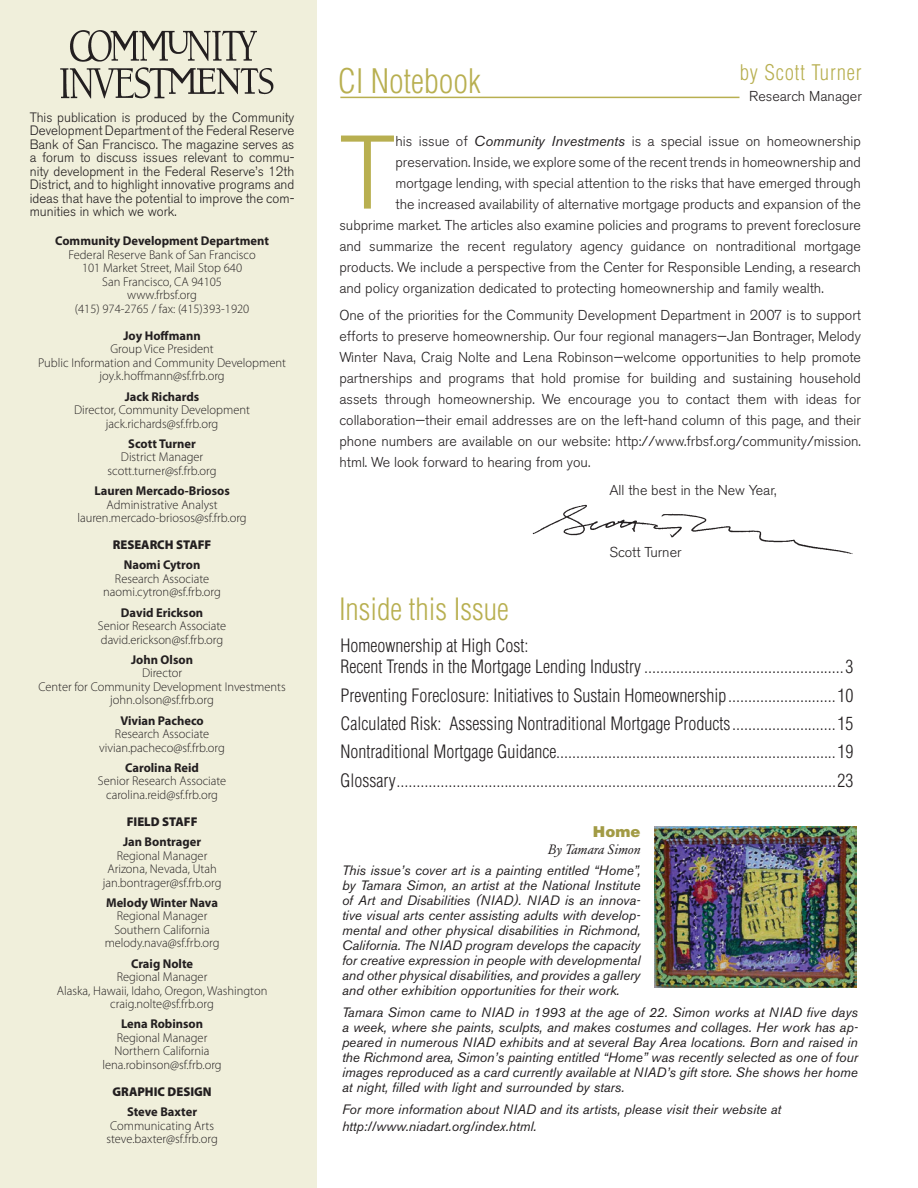
<style>
.page{position:relative;width:918px;height:1188px;background:#fff}
.page>*{position:absolute;margin:0;border:0;box-sizing:border-box;transform-origin:0 0}
.t1{font:300 103.5px "Akzidenz Grotesk BE";color:#b8af50}
.t2{font:300 condensed 33px "Helvetica";color:#b8af50}
.t3{font:300 condensed 30px "Helvetica";color:#b8af50}
.t4{font:300 condensed 21px "Helvetica";letter-spacing:.04em;color:#b8af50}
.t5{font:300 condensed 18px/28.3px "Helvetica";color:#231f20}
.t6{font:900 15px "Helvetica";color:#a29b45}
.t7{font:300 14.25px/21px "Akzidenz Grotesk BE";color:#231f20;text-align:justify}
.t8{font:italic 13.5px/15px "Akzidenz Grotesk BE";color:#231f20;text-align:justify}
.t9{font:300 13.5px/13.5px "Akzidenz Grotesk BE";color:#231f20;text-align:justify}
.t10{font:italic 13.5px "Garamond BE";color:#231f20}
.t11{font:300 12.75px/13.5px "Myriad Pro";color:#231f20;text-align:center}
.t12{font:700 12.75px "Myriad Pro";color:#231f20}
.t13{font:900 12.75px "Myriad Pro";color:#231f20}
.s1{font-weight:400;font-style:italic}
</style>
<div class="page">
<div style="left:0;top:0;width:317px;height:1188px;background:#f0efdb"></div>
<hr style="left:340px;top:97px;width:400px;height:1px;background:#b8af50">
<img style="left:60px;top:30px;width:214px;height:69px">
<img style="left:532px;top:504px;width:321px;height:50px">
<img style="left:654px;top:826px;width:203px;height:162px">
<p class="t9" style="left:30px;top:111px;width:266px">This publication is produced by the Community Development Department of the Federal Reserve Bank of San Francisco. The magazine serves as a forum to discuss issues relevant to commu&shy;nity development in the Federal Reserve’s 12th District, and to highlight innovative programs and ideas that have the potential to improve the com&shy;munities in which we work.</p>
<p class="t12" style="left:55px;top:233px;width:215px">Community Development Department</p>
<p class="t11" style="left:68px;top:248px;width:189px">Federal Reserve Bank of San Francisco<br>101 Market Street, Mail Stop 640<br>San Francisco, CA 94105 www.frbsf.org<br>(415) 974-2765 / fax: (415)393-1920</p>
<p class="t12" style="left:124px;top:327px;width:79px">Joy Hoffmann</p>
<p class="t11" style="left:38px;top:342px;width:249px">Group Vice President<br>Public Information and Community Development joy.k.hoffmann@sf.frb.org</p>
<p class="t12" style="left:125px;top:388px;width:76px">Jack Richards</p>
<p class="t11" style="left:74px;top:403px;width:177px">Director, Community Development jack.richards@sf.frb.org</p>
<p class="t12" style="left:128px;top:435px;width:69px">Scott Turner</p>
<p class="t11" style="left:108px;top:450px;width:111px">District Manager scott.turner@sf.frb.org</p>
<p class="t12" style="left:94px;top:483px;width:137px">Lauren Mercado-Briosos</p>
<p class="t11" style="left:77px;top:498px;width:171px">Administrative Analyst lauren.mercado-briosos@sf.frb.org</p>
<p class="t13" style="left:113px;top:536px;width:100px">RESEARCH STAFF</p>
<p class="t12" style="left:124px;top:557px;width:78px">Naomi Cytron</p>
<p class="t11" style="left:103px;top:572px;width:119px">Research Associate naomi.cytron@sf.frb.org</p>
<p class="t12" style="left:121px;top:604px;width:84px">David Erickson</p>
<p class="t11" style="left:98px;top:619px;width:130px;text-align:left">Senior Research Associate david.erickson@sf.frb.org</p>
<p class="t12" style="left:131px;top:651px;width:63px">John Olson</p>
<p class="t11" style="left:38px;top:666px;width:249px">Director<br>Center for Community Development Investments john.olson@sf.frb.org</p>
<p class="t12" style="left:120px;top:712px;width:85px">Vivian Pacheco</p>
<p class="t11" style="left:99px;top:727px;width:127px">Research Associate vivian.pacheco@sf.frb.org</p>
<p class="t12" style="left:125px;top:759px;width:75px">Carolina Reid</p>
<p class="t11" style="left:98px;top:774px;width:130px">Senior Research Associate carolina.reid@sf.frb.org</p>
<p class="t13" style="left:127px;top:813px;width:72px">FIELD STAFF</p>
<p class="t12" style="left:123px;top:834px;width:80px">Jan Bontrager</p>
<p class="t11" style="left:103px;top:849px;width:120px">Regional Manager<br>Arizona, Nevada, Utah jan.bontrager@sf.frb.org</p>
<p class="t12" style="left:106px;top:894px;width:113px">Melody Winter Nava</p>
<p class="t11" style="left:105px;top:909px;width:116px">Regional Manager<br>Southern California melody.nava@sf.frb.org</p>
<p class="t12" style="left:131px;top:955px;width:64px">Craig Nolte</p>
<p class="t11" style="left:57px;top:970px;width:212px">Regional Manager<br>Alaska, Hawaii, Idaho, Oregon, Washington craig.nolte@sf.frb.org</p>
<p class="t12" style="left:121px;top:1016px;width:84px">Lena Robinson</p>
<p class="t11" style="left:102px;top:1031px;width:121px">Regional Manager<br>Northern California lena.robinson@sf.frb.org</p>
<p class="t13" style="left:112px;top:1083px;width:101px">GRAPHIC DESIGN</p>
<p class="t12" style="left:127px;top:1104px;width:71px">Steve Baxter</p>
<p class="t11" style="left:106px;top:1119px;width:113px;text-align:left">Communicating Arts steve.baxter@sf.frb.org</p>
<h2 class="t2" style="left:338px;top:62px;width:144px">CI Notebook</h2>
<h3 class="t4" style="left:740px;top:60px;width:124px">by Scott Turner</h3>
<p class="t7" style="left:749px;top:86px;width:114px">Research Manager</p>
<h1 class="t1" style="left:339px;top:115px;width:58px">T</h1>
<p class="t7" style="left:396px;top:130px;width:467px">his issue of <span class="s1">Community Investments</span> is a special issue on homeownership</p>
<p class="t7" style="left:396px;top:151px;width:467px">preservation. Inside, we explore some of the recent trends in homeownership and</p>
<p class="t7" style="left:396px;top:172px;width:467px">mortgage lending, with special attention to the risks that have emerged through</p>
<p class="t7" style="left:396px;top:193px;width:467px">the increased availability of alternative mortgage products and expansion of the</p>
<p class="t7" style="left:339px;top:214px;width:523px">subprime market. The articles also examine policies and programs to prevent foreclosure</p>
<p class="t7" style="left:339px;top:235px;width:523px">and summarize the recent regulatory agency guidance on nontraditional mortgage</p>
<p class="t7" style="left:339px;top:256px;width:523px">products. We include a perspective from the Center for Responsible Lending, a research</p>
<p class="t7" style="left:339px;top:277px;width:486px">and policy organization dedicated to protecting homeownership and family wealth.</p>
<p class="t7" style="left:339px;top:305px;width:523px">One of the priorities for the Community Development Department in 2007 is to support efforts to preserve homeownership. Our four regional managers—Jan Bontrager, Melody Winter Nava, Craig Nolte and Lena Robinson—welcome opportunities to help promote partnerships and programs that hold promise for building and sustaining household assets through homeownership. We encourage you to contact them with ideas for collaboration—their email addresses are on the left-hand column of this page, and their phone numbers are available on our website: http://www.frbsf.org/community/mission. html. We look forward to hearing from you.</p>
<p class="t7" style="left:609px;top:480px;width:169px">All the best in the New Year,</p>
<p class="t7" style="left:609px;top:542px;width:74px">Scott Turner</p>
<h3 class="t3" style="left:339px;top:591px;width:171px">Inside this Issue</h3>
<p class="t5" style="left:340px;top:634px;width:515px;line-height:21.6px">Homeownership at High Cost:<br>Recent Trends in the Mortgage Lending Industry ..................................................3</p>
<p class="t5" style="left:340px;top:681px;width:515px;text-align:justify">Preventing Foreclosure: Initiatives to Sustain Homeownership...........................10<br>Calculated Risk: Assessing Nontraditional Mortgage Products..........................15<br>Nontraditional Mortgage Guidance......................................................................19<br>Glossary..............................................................................................................23</p>
<p class="t6" style="left:593px;top:822px;width:49px">Home</p>
<p class="t10" style="left:548px;top:841px;width:94px">By Tamara Simon</p>
<p class="t8" style="left:342px;top:863px;width:300px">This issue’s cover art is a painting entitled “Home”, by Tamara Simon, an artist at the National Institute of Art and Disabilities (NIAD). NIAD is an innova&shy;tive visual arts center assisting adults with develop&shy;mental and other physical disabilities in Richmond, California. The NIAD program develops the capacity for creative expression in people with developmental and other physical disabilities, and provides a gallery and other exhibition opportunities for their work.</p>
<p class="t8" style="left:342px;top:1005px;width:518px">Tamara Simon came to NIAD in 1993 at the age of 22. Simon works at NIAD five days a week, where she paints, sculpts, and makes costumes and collages. Her work has ap&shy;peared in numerous NIAD exhibits and at several Bay Area locations. Born and raised in the Richmond area, Simon’s painting entitled “Home” was recently selected as one of four images reproduced as a card currently available at NIAD’s gift store. She shows her home at night, filled with light and surrounded by stars.</p>
<p class="t8" style="left:342px;top:1101px;width:441px;line-height:17.1px">For more information about NIAD and its artists, please visit their website at http://www.niadart.org/index.html.</p>
</div>
